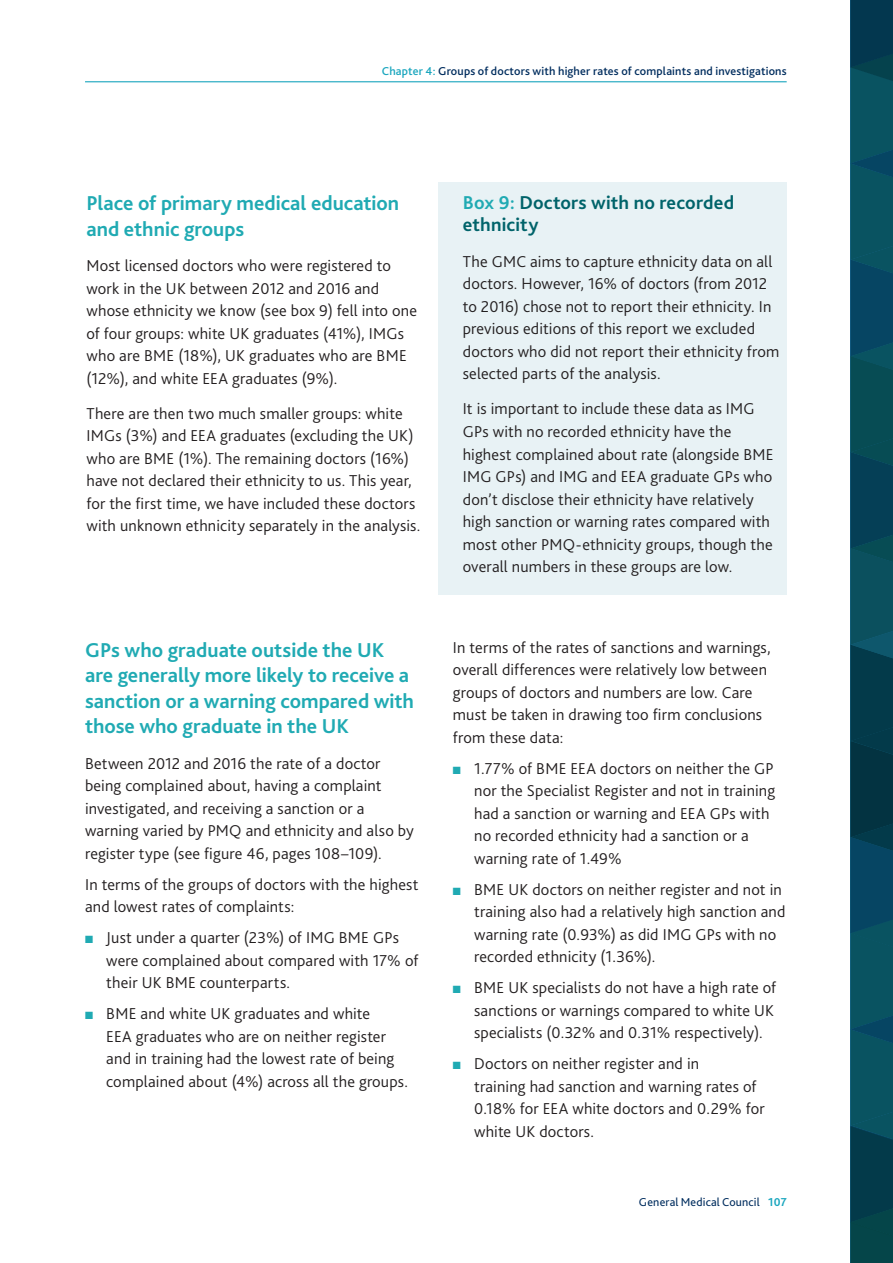
<style>
.page{position:relative;width:893px;height:1263px;background:#fff}
.page>*{position:absolute;margin:0;border:0;box-sizing:border-box;transform-origin:0 0}
.t1{font:700 21px/25.5px "Bliss 2";color:#20aab3}
.t2{font:700 19.5px/22.5px "Bliss 2";letter-spacing:.01em;color:#00636a}
.t3{font:300 16.5px/22.5px "Bliss 2";letter-spacing:.01em;color:#231f20}
.t4{font:500 12px "Bliss 2";letter-spacing:.015em;color:#002d5e}
.t5{font:12px "Bliss 2";letter-spacing:.015em;color:#002d5e}
.s1{color:#1aa6be}
.s2{color:#20aab3}
.s3{font-weight:700;color:#1aa6be}
</style>
<div class="page">
<hr style="left:85px;top:81px;width:702px;height:1px;background:#1aa6be">
<svg style="left:850px;top:0;width:43px;height:1263px;background:#064758"></svg>
<div style="left:438px;top:182px;width:349px;height:412px;background:#e8f2f5"></div>
<p class="t4" style="left:382px;top:64px;width:406px"><span class="s1">Chapter 4:</span> Groups of doctors with higher rates of complaints and investigations</p>
<p class="t1" style="left:86px;top:190px;width:314px">Place of primary medical education and ethnic groups</p>
<p class="t3" style="left:86px;top:254px;width:332px">Most licensed doctors who were registered to work in the UK between 2012 and 2016 and whose ethnicity we know (see box 9) fell into one of four groups: white UK graduates (41%), IMGs who are BME (18%), UK graduates who are BME (12%), and white EEA graduates (9%).</p>
<p class="t3" style="left:86px;top:402px;width:335px">There are then two much smaller groups: white IMGs (3%) and EEA graduates (excluding the UK) who are BME (1%). The remaining doctors (16%) have not declared their ethnicity to us. This year, for the first time, we have included these doctors with unknown ethnicity separately in the analysis.</p>
<p class="t1" style="left:85px;top:636px;width:330px">GPs who graduate outside the UK are generally more likely to receive a sanction or a warning compared with those who graduate in the UK</p>
<p class="t3" style="left:85px;top:751px;width:330px">Between 2012 and 2016 the rate of a doctor being complained about, having a complaint investigated, and receiving a sanction or a warning varied by PMQ and ethnicity and also by register type (see figure 46, pages 108–109).</p>
<p class="t3" style="left:85px;top:872px;width:335px">In terms of the groups of doctors with the highest and lowest rates of complaints:</p>
<p class="t3" style="left:106px;top:926px;width:314px;text-indent:-21px"><span class="s2">■</span> Just under a quarter (23%) of IMG BME GPs were complained about compared with 17% of their UK BME counterparts.</p>
<p class="t3" style="left:106px;top:1002px;width:303px;text-indent:-21px"><span class="s2">■</span> BME and white UK graduates and white<br>EEA graduates who are on neither register and in training had the lowest rate of being complained about (4%) across all the groups.</p>
<p class="t2" style="left:463px;top:191px;width:273px"><span class="s2">Box 9:</span> Doctors with no recorded ethnicity</p>
<p class="t3" style="left:463px;top:250px;width:318px">The GMC aims to capture ethnicity data on all doctors. However, 16% of doctors (from 2012 to 2016) chose not to report their ethnicity. In previous editions of this report we excluded doctors who did not report their ethnicity from selected parts of the analysis.</p>
<p class="t3" style="left:463px;top:397px;width:312px">It is important to include these data as IMG GPs with no recorded ethnicity have the highest complained about rate (alongside BME IMG GPs) and IMG and EEA graduate GPs who don’t disclose their ethnicity have relatively high sanction or warning rates compared with most other PMQ-ethnicity groups, though the overall numbers in these groups are low.</p>
<p class="t3" style="left:453px;top:636px;width:319px">In terms of the rates of sanctions and warnings, overall differences were relatively low between groups of doctors and numbers are low. Care must be taken in drawing too firm conclusions from these data:</p>
<p class="t3" style="left:474px;top:757px;width:303px;text-indent:-21px"><span class="s2">■</span> 1.77% of BME EEA doctors on neither the GP nor the Specialist Register and not in training had a sanction or warning and EEA GPs with no recorded ethnicity had a sanction or a warning rate of 1.49%</p>
<p class="t3" style="left:474px;top:878px;width:313px;text-indent:-21px"><span class="s2">■</span> BME UK doctors on neither register and not in training also had a relatively high sanction and warning rate (0.93%) as did IMG GPs with no recorded ethnicity (1.36%).</p>
<p class="t3" style="left:474px;top:976px;width:304px;text-indent:-21px"><span class="s2">■</span> BME UK specialists do not have a high rate of sanctions or warnings compared to white UK specialists (0.32% and 0.31% respectively).</p>
<p class="t3" style="left:474px;top:1052px;width:292px;text-indent:-21px"><span class="s2">■</span> Doctors on neither register and in<br>training had sanction and warning rates of 0.18% for EEA white doctors and 0.29% for white UK doctors.</p>
<p class="t5" style="left:639px;top:1195px;width:149px">General Medical Council <span class="s3">107</span></p>
</div>
